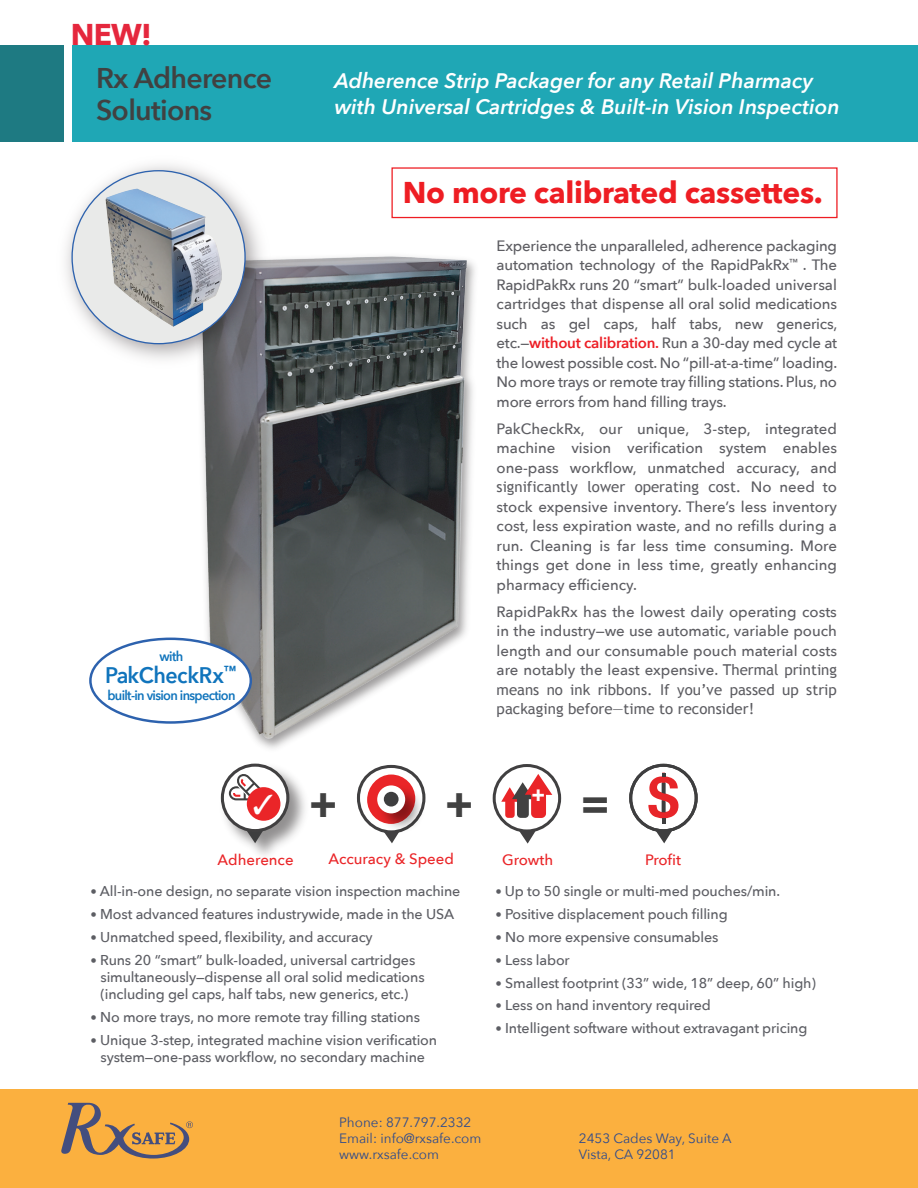
<style>
.page{position:relative;width:918px;height:1188px;background:#fff}
.page>*{position:absolute;margin:0;border:0;box-sizing:border-box;transform-origin:0 0}
.t1{font:700 44.85px "Helvetica";color:#414141}
.t2{font:700 30px "Avenir Next";letter-spacing:-.01em;color:#ee1d23}
.t3{font:700 30px "Avenir Next";color:#e5273d}
.t4{font:600 28.5px/31.5px "Avenir Next";letter-spacing:-.025em;color:#414141}
.t5{font:600 22.5px "Avenir Next";letter-spacing:-.01em;color:#1074bc;scale:.95 1}
.t6{font:700 21.75px "Helvetica";color:#fff}
.t7{font:italic 600 21px/25.2px "Avenir Next";color:#fff}
.t8{font:500 15px/19.5px "Avenir Next";color:#5d5d62;text-align:justify}
.t9{font:500 15px "Avenir Next";color:#ea2528}
.t10{font:500 14.25px/17.1px "Avenir Next";letter-spacing:-.01em;color:#5c5d63}
.t11{font:13.5px/16.2px "Avenir Next";color:#2e4a8c}
.t12{font:600 13.5px "Avenir Next";letter-spacing:-.05em;color:#1074bc;scale:.95 1}
.s1{font-weight:600;color:#ed1f26}
.s2{font-family:"Trebuchet MS";font-weight:400}
.s3{font-size:12.9px}
</style>
<div class="page">
<img style="left:176px;top:256px;width:299px;height:493px">
<div style="left:73px;top:45px;width:845px;height:97px;background:#1fa7b5"></div>
<div style="left:0;top:1089px;width:918px;height:99px;background:#fbb03f"></div>
<svg style="left:61px;top:1103px;width:132px;height:56px"></svg>
<div style="left:0;top:45px;width:64px;height:97px;background:#1e7a82"></div>
<div style="left:391px;top:167px;width:447px;height:51px;border:1px solid #ee1d23"></div>
<img style="left:65px;top:164px;width:211px;height:211px">
<div style="left:72px;top:171px;width:173px;height:173px;background:#e9eae9;border-radius:50%"></div>
<img style="left:106px;top:188px;width:116px;height:138px">
<div style="left:90px;top:639px;width:161px;height:83px;background:#fff;border-radius:50%"></div>
<div style="left:89px;top:638px;width:163px;height:86px;border:2px solid #2d62ae;border-radius:50%"></div>
<img style="left:220px;top:763px;width:85px;height:93px">
<svg style="left:222px;top:765px;width:66px;height:66px"></svg>
<div style="left:221px;top:764px;width:68px;height:68px;border:3px solid #414041;border-radius:50%"></div>
<svg style="left:509px;top:826px;width:33px;height:18px"></svg>
<svg style="left:494px;top:766px;width:66px;height:65px"></svg>
<div style="left:493px;top:764px;width:68px;height:68px;border:3px solid #414041;border-radius:50%"></div>
<svg style="left:388px;top:838px;width:8px;height:5px"></svg>
<svg style="left:358px;top:766px;width:66px;height:66px"></svg>
<div style="left:357px;top:765px;width:68px;height:68px;border:3px solid #414041;border-radius:50%"></div>
<div style="left:367px;top:775px;width:48px;height:49px;background:#ea2528;border-radius:50%"></div>
<img style="left:372px;top:780px;width:54px;height:58px">
<div style="left:377px;top:785px;width:28px;height:28px;background:#fff;border-radius:50%"></div>
<div style="left:384px;top:792px;width:15px;height:15px;background:#3e3e3f;border-radius:50%"></div>
<div style="left:229px;top:786px;width:32px;height:14px;border:2px solid #414141;border-radius:6px"></div>
<div style="left:247px;top:787px;width:33px;height:34px;background:#ea2528;border-radius:50%"></div>
<div style="left:505px;top:799px;width:10px;height:19px;background:#ea2528;border-radius:3px"></div>
<div style="left:517px;top:796px;width:12px;height:22px;background:#414141;border-radius:4px"></div>
<div style="left:531px;top:791px;width:15px;height:27px;background:#ea2528;border-radius:5px"></div>
<svg style="left:501px;top:774px;width:51px;height:28px"></svg>
<svg style="left:631px;top:765px;width:65px;height:66px"></svg>
<div style="left:629px;top:764px;width:69px;height:68px;border:3px solid #3e3e3f;border-radius:50%"></div>
<svg style="left:646px;top:773px;width:32px;height:70px"></svg>
<svg style="left:232px;top:771px;width:41px;height:72px"></svg>
<p class="t3" style="left:71px;top:9px;width:83px">NEW!</p>
<p class="t4" style="left:96px;top:62px;width:178px">Rx Adherence<br>Solutions</p>
<p class="t12" style="left:160px;top:644px;width:26px">with</p>
<p class="t12" style="left:107px;top:684px;width:137px">built-in vision inspection</p>
<p class="t5" style="left:105px;top:656px;width:140px">PakCheckRx<sup>™</sup></p>
<p class="t7" style="left:335px;top:68px;width:507px">Adherence Strip Packager for any Retail Pharmacy with Universal Cartridges &amp; Built-in Vision Inspection</p>
<p class="t2" style="left:403px;top:166px;width:422px">No more calibrated cassettes.</p>
<p class="t8" style="left:497px;top:235px;width:342px">Experience the unparalleled, adherence packaging automation technology of the RapidPakRx<sup>™</sup> . The RapidPakRx runs 20 “smart” bulk-loaded universal cartridges that dispense all oral solid medications such as gel caps, half tabs, new generics, etc.—<span class="s1">without calibration.</span> Run a 30-day med cycle at the lowest possible cost. No “pill-at-a-time” loading.<br>No more trays or remote tray filling stations. Plus, no more errors from hand filling trays.</p>
<p class="t8" style="left:497px;top:418px;width:342px">PakCheckRx, our unique, 3-step, integrated machine vision verification system enables one-pass workflow, unmatched accuracy, and <span class="s2">significantly lower operating cost.</span> No need to stock expensive inventory. There’s less inventory cost, less expiration waste, and no refills during a run. Cleaning is far less time consuming. More things get done in less time, greatly enhancing pharmacy efficiency.</p>
<p class="t8" style="left:497px;top:602px;width:342px">RapidPakRx has the lowest daily operating costs in the industry—we use automatic, variable pouch length and our consumable pouch material costs are notably the least expensive. <span class="s2">Thermal printing means no ink ribbons. If you’ve passed up strip packaging before—time to reconsider!</span></p>
<p class="t6" style="left:532px;top:775px;width:14px">+</p>
<p class="t1" style="left:310px;top:765px;width:28px">+</p>
<p class="t1" style="left:446px;top:765px;width:28px">+</p>
<p class="t1" style="left:582px;top:765px;width:28px">=</p>
<p class="t9" style="left:218px;top:847px;width:78px">Adherence</p>
<p class="t9" style="left:328px;top:846px;width:127px">Accuracy &amp; Speed</p>
<p class="t9" style="left:502px;top:847px;width:53px">Growth</p>
<p class="t9" style="left:645px;top:847px;width:38px">Profit</p>
<p class="t10" style="left:91px;top:882px;width:371px"><span class="s3">•</span> All-in-one design, no separate vision inspection machine</p>
<p class="t10" style="left:91px;top:905px;width:365px"><span class="s3">•</span> Most advanced features industrywide, made in the USA</p>
<p class="t10" style="left:91px;top:928px;width:284px"><span class="s3">•</span> Unmatched speed, flexibility, and accuracy</p>
<p class="t10" style="left:101px;top:951px;width:326px;text-indent:-10px"><span class="s3">•</span> Runs 20 “smart” bulk-loaded, universal cartridges simultaneously—dispense all oral solid medications (including gel caps, half tabs, new generics, etc.)</p>
<p class="t10" style="left:91px;top:1008px;width:331px"><span class="s3">•</span> No more trays, no more remote tray filling stations</p>
<p class="t10" style="left:91px;top:1031px;width:348px;text-align:center"><span class="s3">•</span> Unique 3-step, integrated machine vision verification system—one-pass workflow, no secondary machine</p>
<p class="t10" style="left:496px;top:882px;width:286px"><span class="s3">•</span> Up to 50 single or multi-med pouches/min.</p>
<p class="t10" style="left:496px;top:905px;width:234px"><span class="s3">•</span> Positive displacement pouch filling</p>
<p class="t10" style="left:496px;top:928px;width:224px"><span class="s3">•</span> No more expensive consumables</p>
<p class="t10" style="left:496px;top:951px;width:76px"><span class="s3">•</span> Less labor</p>
<p class="t10" style="left:496px;top:974px;width:322px"><span class="s3">•</span> Smallest footprint (33” wide, 18” deep, 60” high)</p>
<p class="t10" style="left:496px;top:996px;width:217px"><span class="s3">•</span> Less on hand inventory required</p>
<p class="t10" style="left:496px;top:1019px;width:313px"><span class="s3">•</span> Intelligent software without extravagant pricing</p>
<p class="t11" style="left:339px;top:1114px;width:144px">Phone: 877.797.2332<br>Email: info@rxsafe.com www.rxsafe.com</p>
<p class="t11" style="left:579px;top:1130px;width:154px">2453 Cades Way, Suite A<br>Vista, CA 92081</p>
</div>
